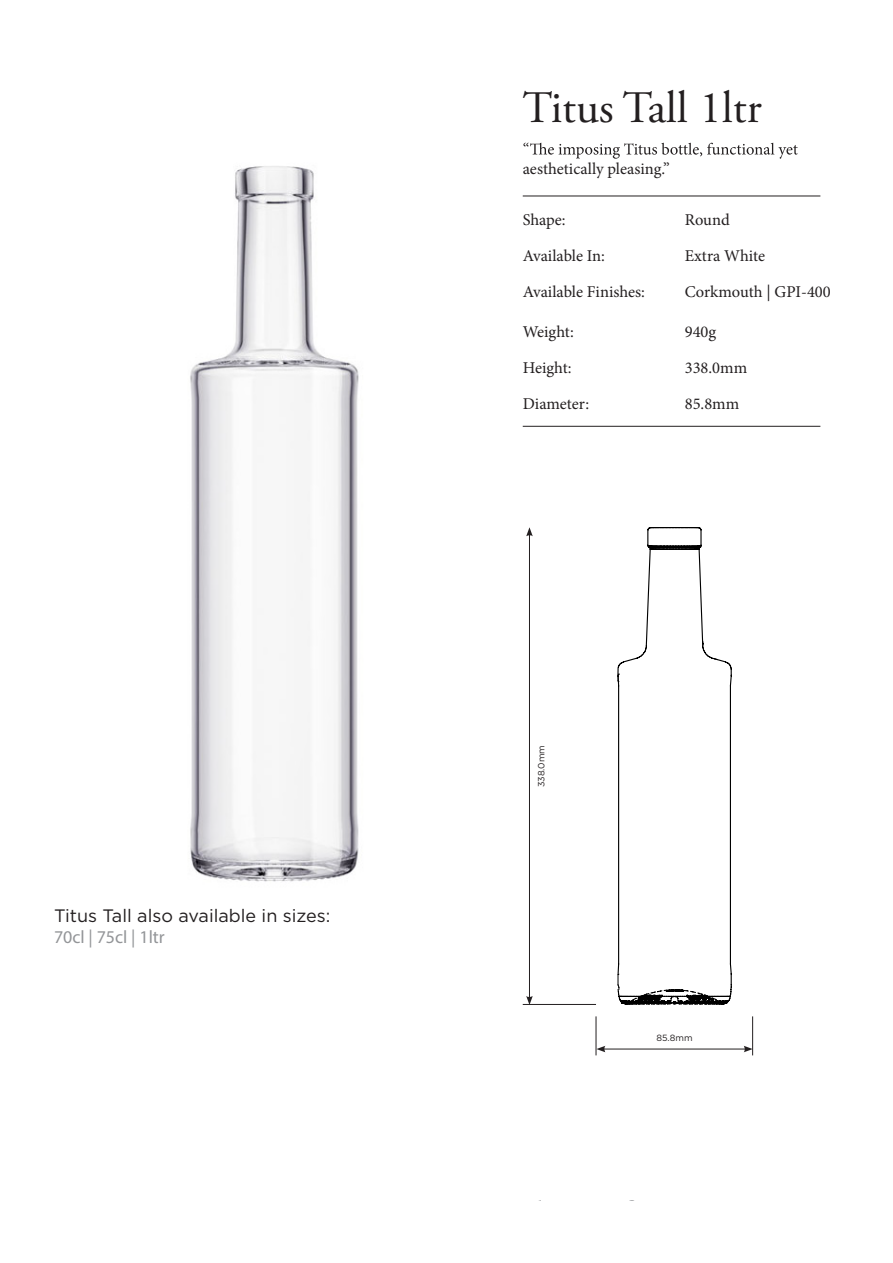
<style>
.page{position:relative;width:893px;height:1263px;background:#fff}
.page>*{position:absolute;margin:0;border:0;box-sizing:border-box;transform-origin:0 0}
.t1{font:45px "Adobe Garamond Pro";color:#231f20}
.t2{font:18px "Gotham";color:#231f20}
.t3{font:18px "Myriad Pro";color:#939598}
.t4{font:16.5px "Minion Pro";color:#231f20}
.t5{font:9px "Gotham";color:#231f20}
</style>
<div class="page">
<hr style="left:523px;top:426px;width:297px;height:1px;background:#231f20">
<hr style="left:523px;top:1004px;width:73px;height:1px;background:#231f20">
<hr style="left:596px;top:1016px;width:1px;height:39px;background:#231f20">
<hr style="left:752px;top:1016px;width:1px;height:39px;background:#231f20">
<hr style="left:603px;top:1049px;width:143px;height:1px;background:#231f20">
<svg style="left:596px;top:1046px;width:9px;height:6px"></svg>
<svg style="left:744px;top:1046px;width:9px;height:6px"></svg>
<hr style="left:529px;top:534px;width:1px;height:464px;background:#231f20">
<svg style="left:526px;top:996px;width:7px;height:8px"></svg>
<svg style="left:526px;top:527px;width:7px;height:9px"></svg>
<hr style="left:523px;top:196px;width:297px;height:1px;background:#231f20">
<img style="left:190px;top:166px;width:169px;height:716px">
<svg style="left:617px;top:527px;width:115px;height:478px"></svg>
<svg style="left:523px;top:143px;width:275px;height:16px"></svg>
<p class="t2" style="left:54px;top:904px;width:278px">Titus Tall also available in sizes:</p>
<p class="t3" style="left:54px;top:926px;width:112px">70cl | 75cl | 1ltr</p>
<h1 class="t1" style="left:523px;top:81px;width:240px">Titus Tall 1ltr</h1>
<p class="t4" style="left:523px;top:158px;width:148px">aesthetically pleasing.”</p>
<p class="t4" style="left:523px;top:208px;width:44px">Shape:</p>
<p class="t4" style="left:685px;top:208px;width:46px">Round</p>
<p class="t4" style="left:523px;top:245px;width:84px">Available In:</p>
<p class="t4" style="left:685px;top:245px;width:82px">Extra White</p>
<p class="t4" style="left:523px;top:281px;width:124px">Available Finishes:</p>
<p class="t4" style="left:685px;top:281px;width:148px">Corkmouth | GPI-400</p>
<p class="t4" style="left:523px;top:320px;width:53px">Weight:</p>
<p class="t4" style="left:685px;top:320px;width:33px">940g</p>
<p class="t4" style="left:523px;top:357px;width:50px">Height:</p>
<p class="t4" style="left:685px;top:357px;width:64px">338.0mm</p>
<p class="t4" style="left:523px;top:393px;width:68px">Diameter:</p>
<p class="t4" style="left:685px;top:393px;width:56px">85.8mm</p>
<p class="t5" style="left:536px;top:787px;width:44px;rotate:-90deg">338.0mm</p>
<p class="t5" style="left:656px;top:1031px;width:38px">85.8mm</p>
</div>
